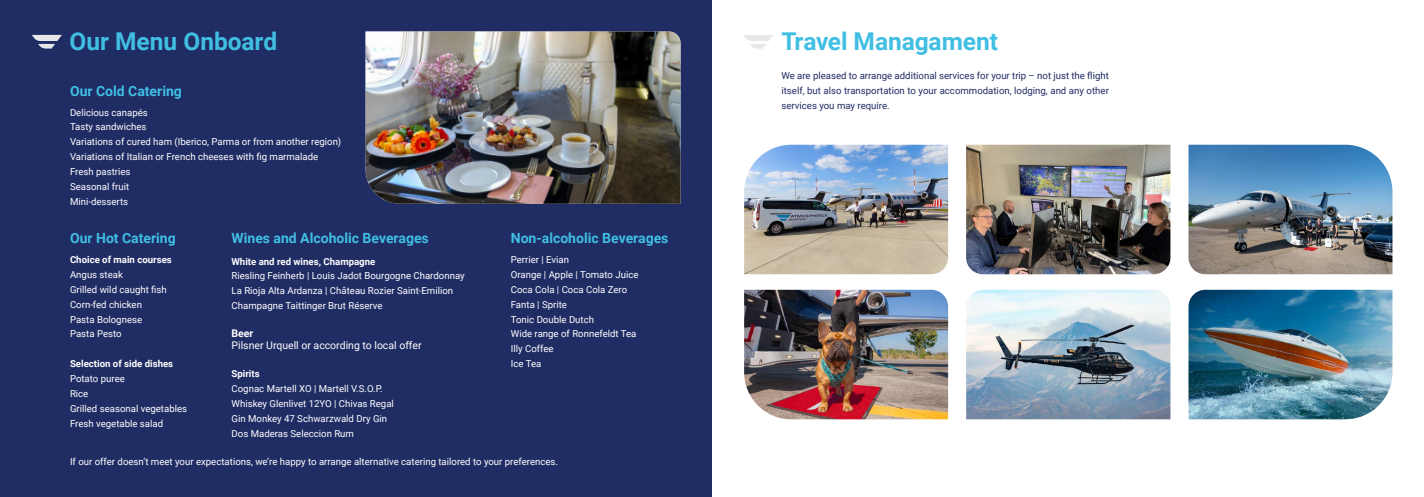
<style>
.page{position:relative;width:1424px;height:497px;background:#fff}
.page>*{position:absolute;margin:0;border:0;box-sizing:border-box;transform-origin:0 0}
.t1{font:700 24.5px "Roboto";color:#40bfe3}
.t2{font:700 14px "Roboto";color:#40bfe3}
.t3{font:10.5px "Roboto";color:#fff}
.t4{font:700 10.5px "Roboto";color:#fff}
.t5{font:9.62px/14.9px "Roboto";color:#fff}
.t6{font:9.62px/14.9px "Roboto";color:#202c64;text-align:justify}
.t7{font:700 9.62px "Roboto";color:#fff}
</style>
<div class="page">
<div style="left:0;top:0;width:712px;height:496px;background:#202c64"></div>
<img style="left:366px;top:32px;width:314px;height:171px">
<svg style="left:32px;top:35px;width:30px;height:13px"></svg>
<svg style="left:744px;top:35px;width:29px;height:13px"></svg>
<img style="left:744px;top:144px;width:204px;height:130px">
<img style="left:966px;top:144px;width:204px;height:130px">
<img style="left:1188px;top:144px;width:204px;height:130px">
<img style="left:744px;top:289px;width:204px;height:130px">
<img style="left:966px;top:289px;width:204px;height:130px">
<img style="left:1188px;top:289px;width:204px;height:130px">
<h1 class="t1" style="left:69px;top:24px;width:209px">Our Menu Onboard</h1>
<h2 class="t2" style="left:70px;top:81px;width:113px">Our Cold Catering</h2>
<p class="t5" style="left:70px;top:104px;width:273px">Delicious canapés<br>Tasty sandwiches<br>Variations of cured ham (Iberico, Parma or from another region)<br>Variations of Italian or French cheeses with fig marmalade<br>Fresh pastries<br>Seasonal fruit<br>Mini-desserts</p>
<h2 class="t2" style="left:70px;top:228px;width:107px">Our Hot Catering</h2>
<p class="t7" style="left:70px;top:252px;width:103px">Choice of main courses</p>
<p class="t5" style="left:70px;top:266px;width:98px">Angus steak<br>Grilled wild caught fish<br>Corn-fed chicken<br>Pasta Bolognese<br>Pasta Pesto</p>
<p class="t7" style="left:70px;top:356px;width:105px">Selection of side dishes</p>
<p class="t5" style="left:70px;top:370px;width:119px">Potato puree<br>Rice<br>Grilled seasonal vegetables<br>Fresh vegetable salad</p>
<h2 class="t2" style="left:231px;top:228px;width:199px">Wines and Alcoholic Beverages</h2>
<p class="t7" style="left:231px;top:254px;width:145px">White and red wines, Champagne</p>
<p class="t5" style="left:231px;top:268px;width:235px">Riesling Feinherb | Louis Jadot Bourgogne Chardonnay<br>La Rioja Alta Ardanza | Château Rozier Saint-Emilion<br>Champagne Taittinger Brut Réserve</p>
<p class="t4" style="left:231px;top:325px;width:23px">Beer</p>
<p class="t3" style="left:231px;top:338px;width:192px">Pilsner Urquell or according to local offer</p>
<p class="t7" style="left:231px;top:366px;width:30px">Spirits</p>
<p class="t5" style="left:231px;top:380px;width:164px">Cognac Martell XO | Martell V.S.O.P.<br>Whiskey Glenlivet 12YO | Chivas Regal Gin Monkey 47 Schwarzwald Dry Gin Dos Maderas Seleccion Rum</p>
<h2 class="t2" style="left:511px;top:228px;width:159px">Non-alcoholic Beverages</h2>
<p class="t5" style="left:511px;top:251px;width:129px">Perrier | Evian<br>Orange | Apple | Tomato Juice<br>Coca Cola | Coca Cola Zero<br>Fanta | Sprite<br>Tonic Double Dutch<br>Wide range of Ronnefeldt Tea<br>Illy Coffee<br>Ice Tea</p>
<p class="t5" style="left:70px;top:453px;width:490px">If our offer doesn’t meet your expectations, we’re happy to arrange alternative catering tailored to your preferences.</p>
<h1 class="t1" style="left:781px;top:24px;width:218px">Travel Managament</h1>
<p class="t6" style="left:781px;top:68px;width:329px">We are pleased to arrange additional services for your trip – not just the flight itself, but also transportation to your accommodation, lodging, and any other services you may require.</p>
</div>
